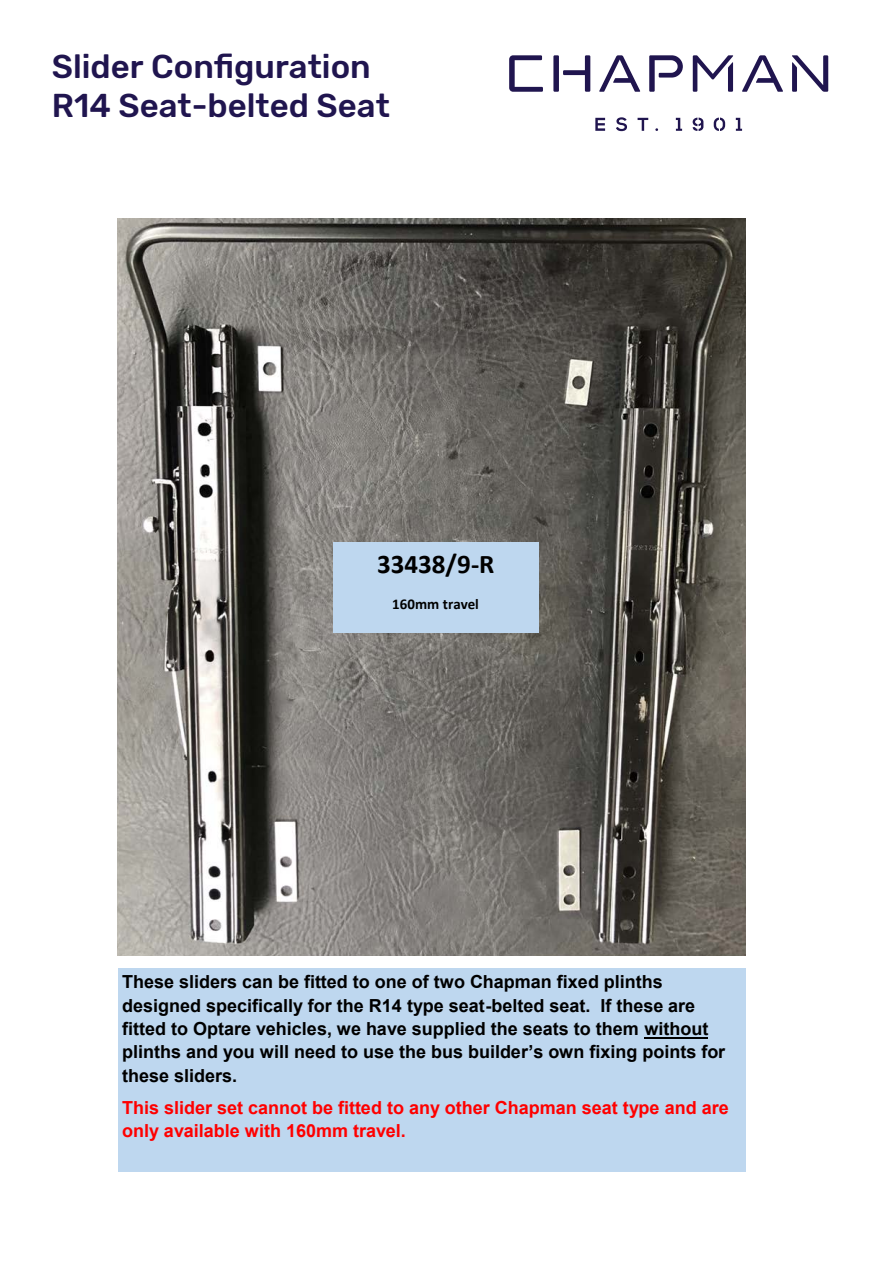
<style>
.page{position:relative;width:893px;height:1263px;background:#fff}
.page>*{position:absolute;margin:0;border:0;box-sizing:border-box;transform-origin:0 0}
.t1{font:500 33px/39.6px "Rubik";color:#20154f}
.t2{font:700 27px "Calibri";color:#000}
.t3{font:700 18px/23.2px "Arial";color:#000}
.t4{font:700 18px/23.2px "Arial";color:#f00}
.t5{font:700 15px "Calibri";color:#000}
</style>
<div class="page">
<img style="left:118px;top:219px;width:627px;height:736px">
<div style="left:333px;top:542px;width:205px;height:90px;background:#bed7ef"></div>
<div style="left:118px;top:968px;width:627px;height:204px;background:#bed7ef"></div>
<hr style="left:644px;top:1037px;width:64px;height:2px;background:#000">
<svg style="left:509px;top:55px;width:34px;height:37px"></svg>
<svg style="left:553px;top:55px;width:37px;height:37px"></svg>
<svg style="left:599px;top:55px;width:41px;height:37px"></svg>
<svg style="left:649px;top:55px;width:34px;height:37px"></svg>
<svg style="left:693px;top:55px;width:40px;height:37px"></svg>
<svg style="left:742px;top:55px;width:41px;height:37px"></svg>
<svg style="left:792px;top:55px;width:36px;height:37px"></svg>
<svg style="left:595px;top:117px;width:147px;height:14px"></svg>
<p class="t1" style="left:52px;top:48px;width:339px">Slider Configuration<br>R14 Seat-belted Seat</p>
<p class="t2" style="left:377px;top:544px;width:119px">33438/9-R</p>
<p class="t5" style="left:392px;top:593px;width:88px">160mm travel</p>
<p class="t3" style="left:122px;top:971px;width:605px">These sliders can be fitted to one of two Chapman fixed plinths designed specifically for the R14 type seat-belted seat. If these are fitted to Optare vehicles, we have supplied the seats to them without plinths and you will need to use the bus builder’s own fixing points for these sliders.</p>
<p class="t4" style="left:122px;top:1097px;width:608px">This slider set cannot be fitted to any other Chapman seat type and are only available with 160mm travel.</p>
</div>
